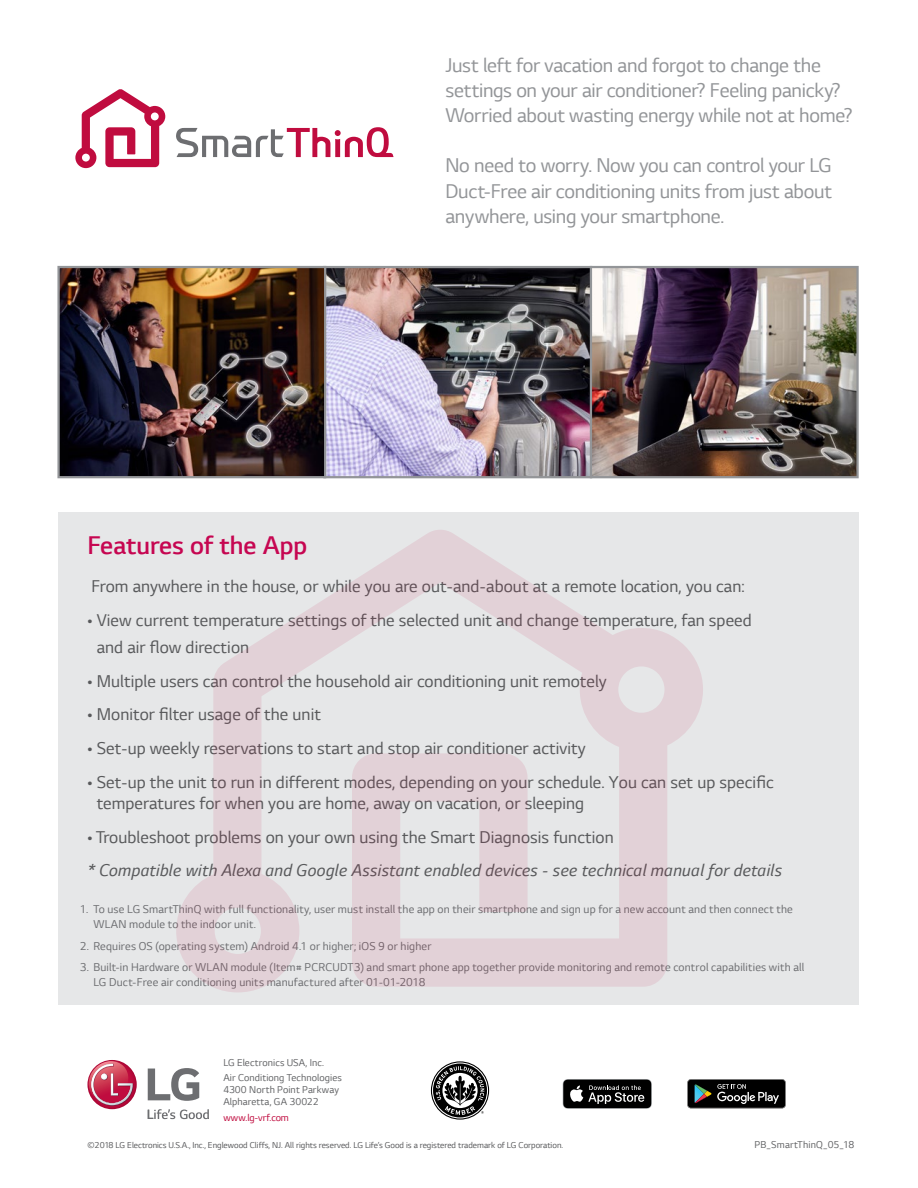
<style>
.page{position:relative;width:918px;height:1188px;background:#fff}
.page>*{position:absolute;margin:0;border:0;box-sizing:border-box;transform-origin:0 0}
.t1{font:300 27px "LG Smart";color:#c60651}
.t2{font:21px/25.2px "LG Smart";letter-spacing:-.015em;color:#939598}
.t3{font:18px/27px "LG Smart";letter-spacing:.005em;color:#58595b}
.t4{font:italic 18px "LG Smart";letter-spacing:.005em;color:#58595b}
.t5{font:12px/15px "LG Smart";letter-spacing:.015em;color:#6d6e71}
.t6{font:10.5px/15.3px "LG Smart";letter-spacing:.01em;color:#636466}
.t7{font:10.5px "LG Smart";letter-spacing:.005em;color:#c00c3f}
.t8{font:9px "LG Smart";color:#58595b}
</style>
<div class="page">
<img style="left:60px;top:269px;width:796px;height:206px">
<div style="left:323px;top:266px;width:269px;height:212px;border:2px solid #939598"></div>
<div style="left:590px;top:266px;width:269px;height:212px;border:2px solid #939598"></div>
<div style="left:57px;top:266px;width:269px;height:212px;border:2px solid #939598"></div>
<svg style="left:563px;top:1079px;width:89px;height:30px;background:#333"></svg>
<svg style="left:148px;top:1109px;width:61px;height:10px"></svg>
<svg style="left:148px;top:1068px;width:51px;height:33px"></svg>
<svg style="left:87px;top:1060px;width:50px;height:49px"></svg>
<svg style="left:87px;top:1061px;width:47px;height:45px"></svg>
<svg style="left:431px;top:1061px;width:58px;height:59px"></svg>
<svg style="left:687px;top:1079px;width:99px;height:30px;background:#2c2e2d"></svg>
<svg style="left:75px;top:89px;width:90px;height:79px"></svg>
<svg style="left:176px;top:127px;width:218px;height:30px"></svg>
<div style="left:58px;top:512px;width:801px;height:493px;background:#e6e7e8"></div>
<svg style="left:176px;top:530px;width:527px;height:462px"></svg>
<p class="t2" style="left:446px;top:52px;width:409px">Just left for vacation and forgot to change the settings on your air conditioner? Feeling panicky?<br>Worried about wasting energy while not at home?</p>
<p class="t2" style="left:446px;top:153px;width:388px;text-align:justify">No need to worry. Now you can control your LG Duct-Free air conditioning units from just about anywhere, using your smartphone.</p>
<h1 class="t1" style="left:87px;top:529px;width:221px">Features of the App</h1>
<p class="t3" style="left:92px;top:573px;width:655px">From anywhere in the house, or while you are out-and-about at a remote location, you can:</p>
<p class="t3" style="left:97px;top:607px;width:657px;text-indent:-9px">• View current temperature settings of the selected unit and change temperature, fan speed and air flow direction</p>
<p class="t3" style="left:87px;top:667px;width:521px">• Multiple users can control the household air conditioning unit remotely</p>
<p class="t3" style="left:87px;top:701px;width:235px">• Monitor filter usage of the unit</p>
<p class="t3" style="left:87px;top:735px;width:500px">• Set-up weekly reservations to start and stop air conditioner activity</p>
<p class="t3" style="left:97px;top:772px;width:679px;line-height:21px;text-indent:-9px">• Set-up the unit to run in different modes, depending on your schedule. You can set up specific temperatures for when you are home, away on vacation, or sleeping</p>
<p class="t3" style="left:87px;top:823px;width:528px">• Troubleshoot problems on your own using the Smart Diagnosis function</p>
<p class="t4" style="left:87px;top:860px;width:696px">* Compatible with Alexa and Google Assistant enabled devices - see technical manual for details</p>
<p class="t5" style="left:93px;top:901px;width:701px;text-indent:-14px">1. To use LG SmartThinQ with full functionality, user must install the app on their smartphone and sign up for a new account and then connect the<br>WLAN module to the indoor unit.</p>
<p class="t5" style="left:80px;top:938px;width:353px">2. Requires OS (operating system) Android 4.1 or higher; iOS 9 or higher</p>
<p class="t5" style="left:93px;top:960px;width:712px;text-indent:-14px">3. Built-in Hardware or WLAN module (Item# PCRCUDT3) and smart phone app together provide monitoring and remote control capabilities with all<br>LG Duct-Free air conditioning units manufactured after 01-01-2018</p>
<p class="t6" style="left:223px;top:1055px;width:120px">LG Electronics USA, Inc.<br>Air Conditiong Technologies</p>
<p class="t6" style="left:223px;top:1084px;width:117px;line-height:12px">4300 North Point Parkway<br>Alpharetta, GA 30022</p>
<p class="t7" style="left:223px;top:1111px;width:67px">www.lg-vrf.com</p>
<p class="t8" style="left:87px;top:1140px;width:477px">©2018 LG Electronics U.S.A., Inc., Englewood Cliffs, NJ. All rights reserved. LG Life’s Good is a registered trademark of LG Corporation.</p>
<p class="t6" style="left:755px;top:1137px;width:101px">PB_SmartThinQ_05_18</p>
</div>
